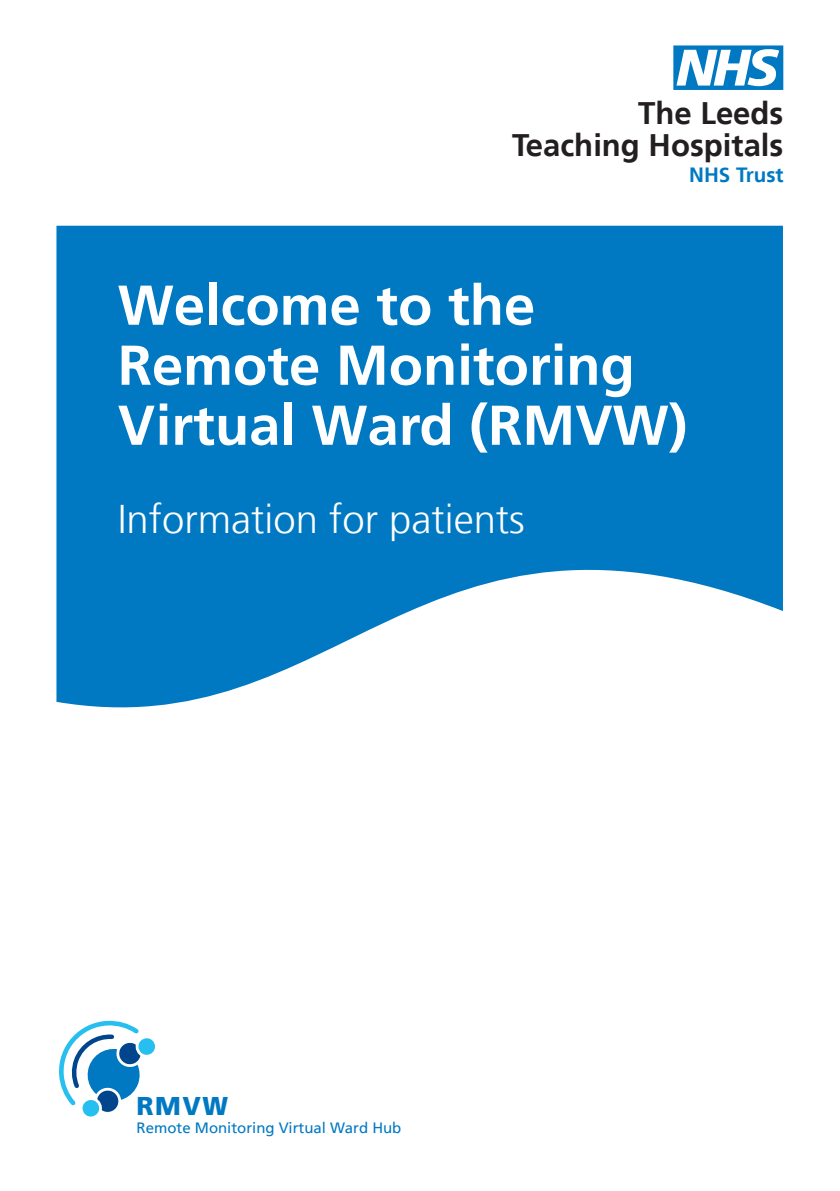
<style>
.page{position:relative;width:840px;height:1191px;background:#fff}
.page>*{position:absolute;margin:0;border:0;box-sizing:border-box;transform-origin:0 0}
.t1{font:62.2px "NHS";color:#0079c2}
.Cover_title_A{font:700 56px/60px "Frutiger LT";color:#fff}
.Cover_title_B{font:300 40px "Frutiger LT";color:#fff}
.t2{font:700 31px "Frutiger LT";color:#231f20}
.t3{font:900 25.6px "Frutiger LT";color:#0079c2}
.t4{font:700 20.6px "Frutiger LT";color:#0079c2}
.t5{font:15px "Frutiger LT";color:#0079c2}
</style>
<div class="page">
<svg style="left:56px;top:226px;width:726px;height:482px;fill:#0079c2"></svg>
<svg style="left:59px;top:1020px;width:96px;height:97px"></svg>
<p class="t1" style="left:673px;top:33px;width:111px">n</p>
<p class="t2" style="left:638px;top:95px;width:147px">The Leeds</p>
<p class="t2" style="left:512px;top:127px;width:273px">Teaching Hospitals</p>
<p class="t4" style="left:688px;top:162px;width:96px">NHS Trust</p>
<p class="Cover_title_A" style="left:118px;top:275px;width:570px">Welcome to the<br>Remote Monitoring<br>Virtual Ward (RMVW)</p>
<p class="Cover_title_B" style="left:118px;top:496px;width:408px">Information for patients</p>
<p class="t3" style="left:136px;top:1090px;width:93px">RMVW</p>
<p class="t5" style="left:136px;top:1118px;width:266px">Remote Monitoring Virtual Ward Hub</p>
</div>
